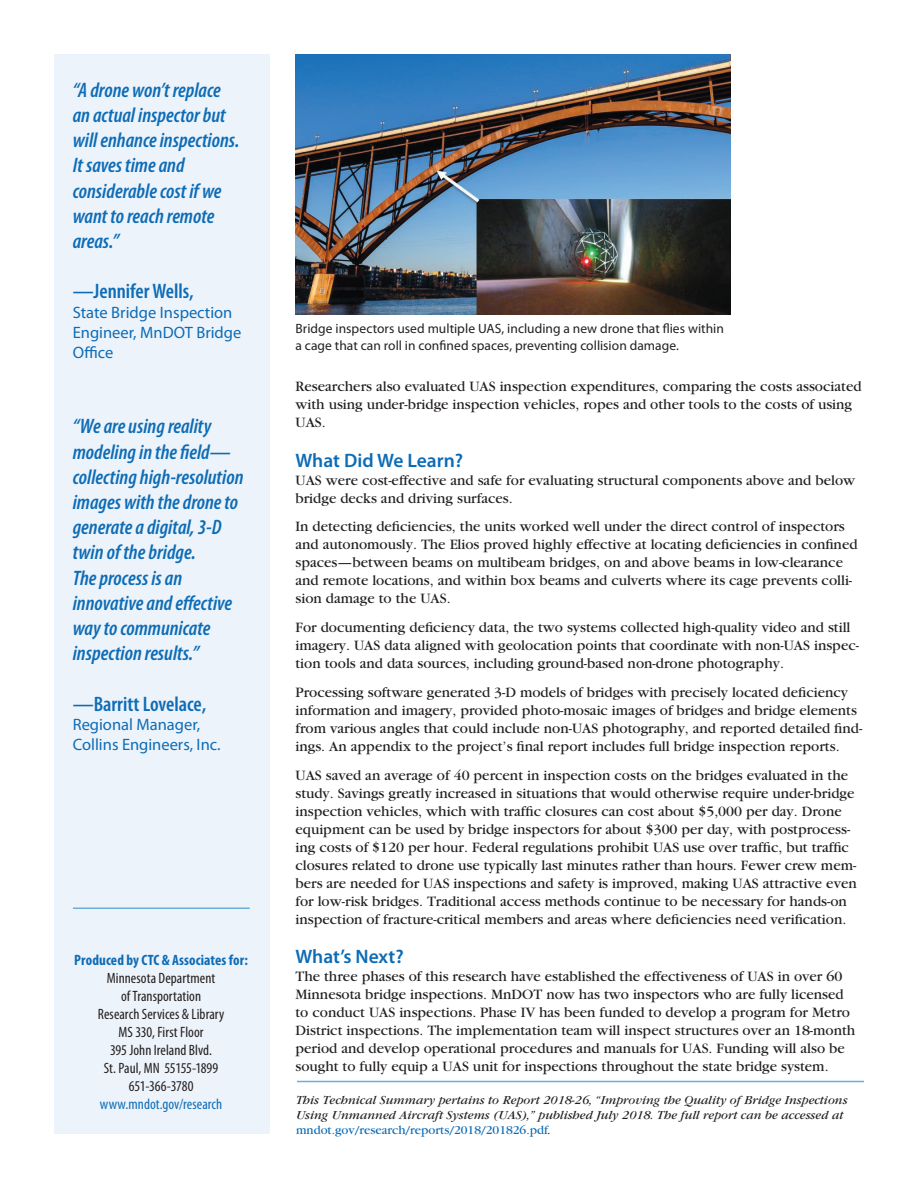
<style>
.page{position:relative;width:918px;height:1188px;background:#fff}
.page>*{position:absolute;margin:0;border:0;box-sizing:border-box;transform-origin:0 0}
.Quote_Blue_Ital{font:italic 600 condensed 21px/25.2px "Myriad Pro";color:#0d6cb6}
.Quote_Name_Credit{font:600 condensed 21px "Myriad Pro";color:#0d6cb6}
.Subhead{font:600 19.5px "Myriad Pro";color:#0d6cb6}
.Quote_Credit_Title{font:16.5px/19.8px "Myriad Pro";color:#0d6cb6}
.Bullet_points_-_last{font:15px/18px "Garamond";color:#231f20}
.Sidebar_contact_name{font:condensed 15px/18px "Myriad Pro";letter-spacing:.005em;color:#231f20;text-align:center}
.Sidebar_contact_name-2{font:condensed 15px/18px "Myriad Pro";letter-spacing:.005em;color:#0d6cb6;text-align:center}
.Sidebar_page_2_subhe{font:700 condensed 15px "Myriad Pro";letter-spacing:.005em;color:#0d6cb6}
.Caption_Left_Justifi{font:13.5px/16.2px "Myriad Pro";color:#231f20}
.t1{font:italic 12.75px/15.3px "Garamond";color:#231f20}
.s1{color:#231f20}
.s2{font-style:normal;color:#0d6cb6}
</style>
<div class="page">
<div style="left:54px;top:54px;width:216px;height:1080px;background:#edf3fa"></div>
<hr style="left:297px;top:1081px;width:567px;height:1px;background:#6caddf">
<hr style="left:73px;top:908px;width:177px;height:1px;background:#6caddf">
<img style="left:296px;top:54px;width:434px;height:261px">
<p class="Quote_Blue_Ital" style="left:73px;top:78px;width:168px">“A drone won’t replace an actual inspector but will enhance inspections.<br>It saves time and considerable cost if we want to reach remote areas.”</p>
<p class="Quote_Name_Credit" style="left:73px;top:280px;width:122px">—Jennifer Wells,</p>
<p class="Quote_Credit_Title" style="left:73px;top:302px;width:170px">State Bridge Inspection<br>Engineer, MnDOT Bridge<br>Office</p>
<p class="Quote_Blue_Ital" style="left:73px;top:414px;width:172px">“We are using reality modeling in the field— collecting high-resolution images with the drone to generate a digital, 3-D twin of the bridge.<br>The process is an innovative and effective way to communicate inspection results.”</p>
<p class="Quote_Name_Credit" style="left:73px;top:692px;width:135px">—Barritt Lovelace,</p>
<p class="Quote_Credit_Title" style="left:73px;top:715px;width:149px">Regional Manager,<br>Collins Engineers, Inc.</p>
<p class="Sidebar_page_2_subhe" style="left:74px;top:950px;width:175px">Produced by CTC &amp; Associates for:</p>
<p class="Sidebar_contact_name" style="left:98px;top:968px;width:128px">Minnesota Department<br>of Transportation<br>Research Services &amp; Library<br>MS 330, First Floor<br>395 John Ireland Blvd.<br>St. Paul, MN 55155-1899</p>
<p class="Sidebar_contact_name-2" style="left:100px;top:1076px;width:124px"><span class="s1">651-366-3780 </span>www.mndot.gov/research</p>
<p class="Caption_Left_Justifi" style="left:296px;top:321px;width:430px">Bridge inspectors used multiple UAS, including a new drone that flies within a cage that can roll in confined spaces, preventing collision damage.</p>
<p class="Bullet_points_-_last" style="left:296px;top:377px;width:568px">Researchers also evaluated UAS inspection expenditures, comparing the costs associated with using under-bridge inspection vehicles, ropes and other tools to the costs of using<br>UAS.</p>
<p class="Subhead" style="left:296px;top:448px;width:169px">What Did We Learn?</p>
<p class="Bullet_points_-_last" style="left:296px;top:471px;width:561px">UAS were cost-effective and safe for evaluating structural components above and below bridge decks and driving surfaces.</p>
<p class="Bullet_points_-_last" style="left:296px;top:518px;width:564px">In detecting deficiencies, the units worked well under the direct control of inspectors and autonomously. The Elios proved highly effective at locating deficiencies in confined spaces—between beams on multibeam bridges, on and above beams in low-clearance and remote locations, and within box beams and culverts where its cage prevents colli&shy;sion damage to the UAS.</p>
<p class="Bullet_points_-_last" style="left:296px;top:619px;width:565px">For documenting deficiency data, the two systems collected high-quality video and still imagery. UAS data aligned with geolocation points that coordinate with non-UAS inspec&shy;tion tools and data sources, including ground-based non-drone photography.</p>
<p class="Bullet_points_-_last" style="left:296px;top:683px;width:568px">Processing software generated 3-D models of bridges with precisely located deficiency information and imagery, provided photo-mosaic images of bridges and bridge elements from various angles that could include non-UAS photography, and reported detailed find&shy;ings. An appendix to the project’s final report includes full bridge inspection reports.</p>
<p class="Bullet_points_-_last" style="left:296px;top:766px;width:563px">UAS saved an average of 40 percent in inspection costs on the bridges evaluated in the study. Savings greatly increased in situations that would otherwise require under-bridge inspection vehicles, which with traffic closures can cost about $5,000 per day. Drone equipment can be used by bridge inspectors for about $300 per day, with postprocess&shy;ing costs of $120 per hour. Federal regulations prohibit UAS use over traffic, but traffic closures related to drone use typically last minutes rather than hours. Fewer crew mem&shy;bers are needed for UAS inspections and safety is improved, making UAS attractive even for low-risk bridges. Traditional access methods continue to be necessary for hands-on inspection of fracture-critical members and areas where deficiencies need verification.</p>
<p class="Subhead" style="left:296px;top:944px;width:110px">What’s Next?</p>
<p class="Bullet_points_-_last" style="left:296px;top:968px;width:561px">The three phases of this research have established the effectiveness of UAS in over 60<br>Minnesota bridge inspections. MnDOT now has two inspectors who are fully licensed to conduct UAS inspections. Phase IV has been funded to develop a program for Metro District inspections. The implementation team will inspect structures over an 18-month period and develop operational procedures and manuals for UAS. Funding will also be sought to fully equip a UAS unit for inspections throughout the state bridge system.</p>
<p class="t1" style="left:296px;top:1092px;width:553px">This Technical Summary pertains to Report 2018-26, “Improving the Quality of Bridge Inspections<br>Using Unmanned Aircraft Systems (UAS),” published July 2018. The full report can be accessed at <span class="s2">mndot.gov/research/reports/2018/201826.pdf</span>.</p>
</div>
